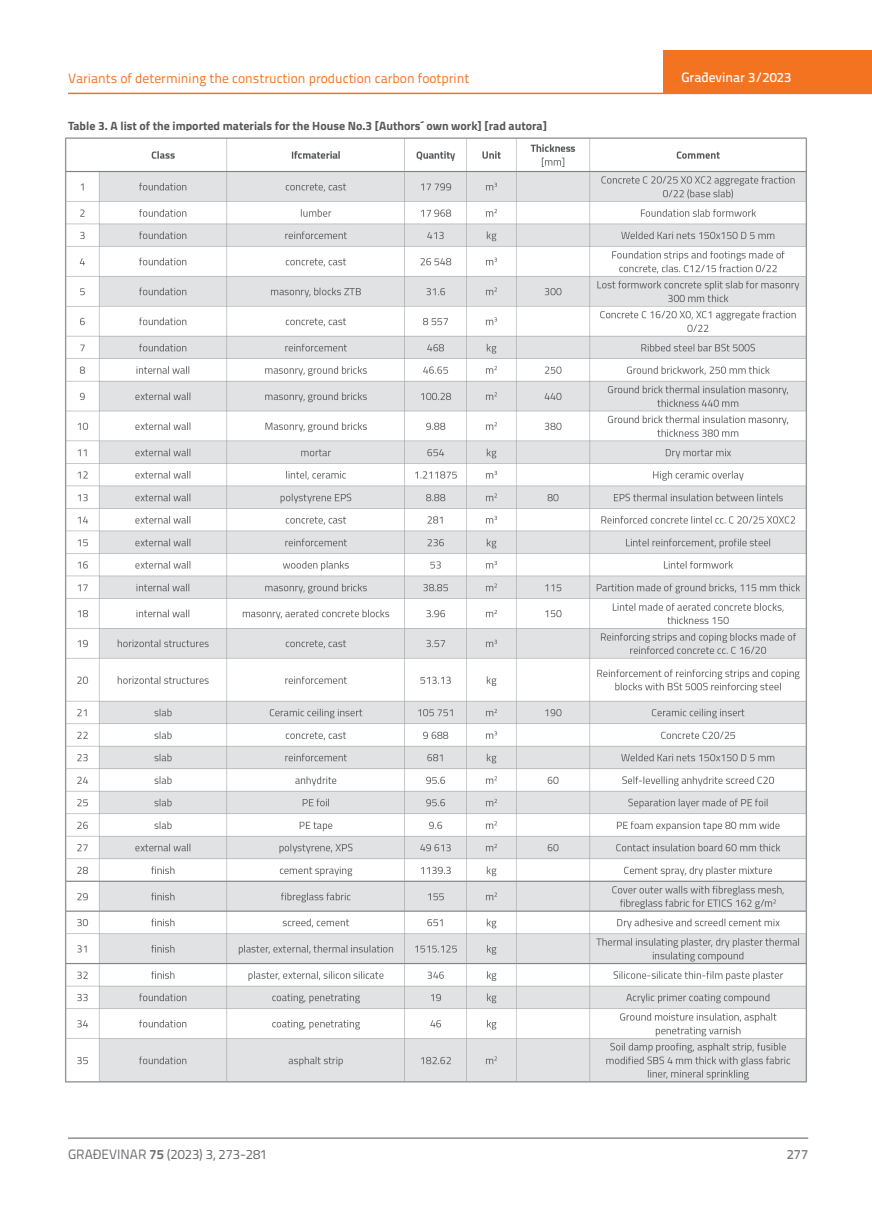
<style>
.page{position:relative;width:872px;height:1212px;background:#fff}
.page>*{position:absolute;margin:0;border:0;box-sizing:border-box;transform-origin:0 0}
.t1{font:13.5px "Titillium Text 22 L";color:#f47321}
.t2{font:13.5px "Titillium Text 22 L";color:#6c6d70}
.t3{font:500 13.5px "Titillium Text 22 L";color:#fff}
.t4{font:500 13.5px "Titillium Text 22 L";color:#787a7d}
.t5{font:700 12px "Titillium";color:#57585a}
.s1{font-weight:700}
</style>
<div class="page">
<hr style="left:68px;top:93px;width:804px;height:1px;background:#f47321">
<div style="left:663px;top:50px;width:209px;height:44px;background:#f47321"></div>
<hr style="left:68px;top:1138px;width:740px;height:1px;background:#57585a">
<img style="left:65px;top:137px;width:742px;height:946px">
<p class="t1" style="left:68px;top:68px;width:403px">Variants of determining the construction production carbon footprint</p>
<p class="t5" style="left:68px;top:116px;width:480px">Table 3. A list of the imported materials for the House No.3 [Authors´ own work] [rad autora]</p>
<p class="t3" style="left:681px;top:67px;width:111px">Građevinar 3/2023</p>
<p class="t2" style="left:68px;top:1144px;width:201px">GRAĐEVINAR <span class="s1">75</span> (2023) 3, 273-281</p>
<p class="t4" style="left:786px;top:1144px;width:23px">277</p>
</div>
